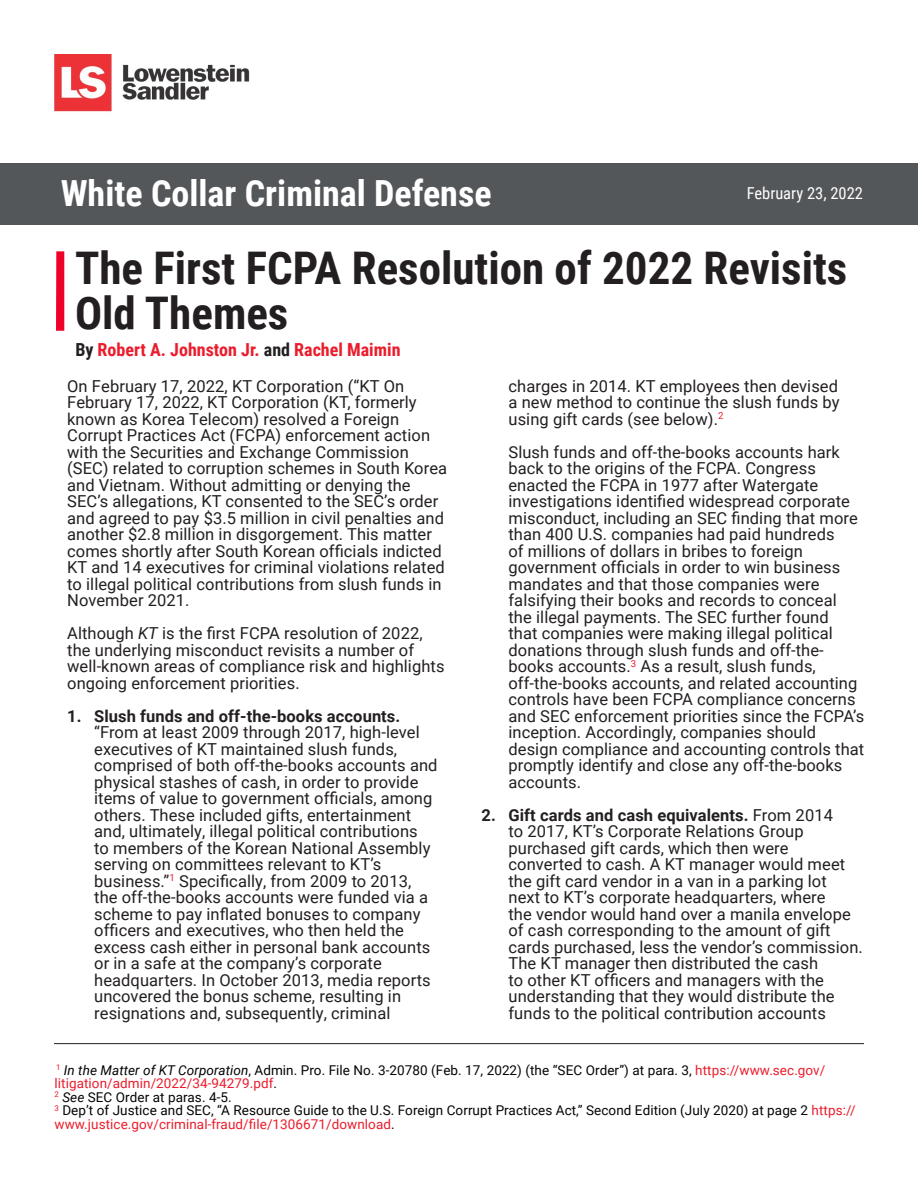
<style>
.page{position:relative;width:918px;height:1188px;background:#fff}
.page>*{position:absolute;margin:0;border:0;box-sizing:border-box;transform-origin:0 0}
.t1{font:700 45px/45px "Roboto Condensed";color:#231f20}
.t2{font:700 36px "Roboto Condensed";color:#fff}
.Body{font:700 18px "Roboto Condensed";color:#eb1c2c}
.Body-2{font:16.5px/16.5px "Roboto";letter-spacing:.005em;color:#231f20}
.t3{font:16.5px "Roboto Condensed";color:#fff}
.Body-3{font:13.5px/13.5px "Roboto";letter-spacing:.005em;color:#040503}
.s1{color:#231f20}
.s2{font-style:italic}
.s3{font-weight:700}
.s4{color:#eb1c2c}
</style>
<div class="page">
<div style="left:0;top:163px;width:918px;height:61px;background:#54575a"></div>
<img style="left:54px;top:54px;width:196px;height:58px">
<div style="left:56px;top:251px;width:8px;height:80px;background:#ef0027"></div>
<hr style="left:54px;top:1043px;width:810px;height:1px;background:#231f20">
<p class="t2" style="left:61px;top:168px;width:432px">White Collar Criminal Defense</p>
<p class="t3" style="left:747px;top:182px;width:118px">February 23, 2022</p>
<p class="t1" style="left:75px;top:243px;width:774px">The First FCPA Resolution of 2022 Revisits<br>Old Themes</p>
<p class="Body" style="left:75px;top:337px;width:327px"><span class="s1">By</span> Robert A. Johnston Jr. <span class="s1">and</span> Rachel Maimin</p>
<p class="Body-2" style="left:67px;top:377px;width:382px">On February 17, 2022, KT Corporation (“KT On February 17, 2022, KT Corporation (KT, formerly known as Korea Telecom) resolved a Foreign Corrupt Practices Act (FCPA) enforcement action with the Securities and Exchange Commission (SEC) related to corruption schemes in South Korea and Vietnam. Without admitting or denying the SEC’s allegations, KT consented to the SEC’s order and agreed to pay $3.5 million in civil penalties and another $2.8 million in disgorgement. This matter comes shortly after South Korean officials indicted KT and 14 executives for criminal violations related to illegal political contributions from slush funds in November 2021.</p>
<p class="Body-2" style="left:67px;top:625px;width:379px">Although <span class="s2">KT</span> is the first FCPA resolution of 2022, the underlying misconduct revisits a number of well-known areas of compliance risk and highlights ongoing enforcement priorities.</p>
<p class="Body-2" style="left:94px;top:707px;width:345px;text-indent:-27px"><span class="s3">1. Slush funds and off-the-books accounts. </span>“From at least 2009 through 2017, high-level executives of KT maintained slush funds, comprised of both off-the-books accounts and physical stashes of cash, in order to provide items of value to government officials, among others. These included gifts, entertainment and, ultimately, illegal political contributions<br>to members of the Korean National Assembly serving on committees relevant to KT’s business.”<sup>1</sup> Specifically, from 2009 to 2013, the off-the-books accounts were funded via a scheme to pay inflated bonuses to company officers and executives, who then held the excess cash either in personal bank accounts or in a safe at the company’s corporate headquarters. In October 2013, media reports uncovered the bonus scheme, resulting in resignations and, subsequently, criminal</p>
<p class="Body-2" style="left:508px;top:377px;width:333px;text-align:justify">charges in 2014. KT employees then devised a new method to continue the slush funds by using gift cards (see below).<sup>2</sup></p>
<p class="Body-2" style="left:508px;top:443px;width:357px">Slush funds and off-the-books accounts hark back to the origins of the FCPA. Congress enacted the FCPA in 1977 after Watergate investigations identified widespread corporate misconduct, including an SEC finding that more than 400 U.S. companies had paid hundreds<br>of millions of dollars in bribes to foreign government officials in order to win business mandates and that those companies were falsifying their books and records to conceal the illegal payments. The SEC further found<br>that companies were making illegal political donations through slush funds and off-the&shy;books accounts.<sup>3</sup> As a result, slush funds, off-the-books accounts, and related accounting controls have been FCPA compliance concerns and SEC enforcement priorities since the FCPA’s inception. Accordingly, companies should design compliance and accounting controls that promptly identify and close any off-the-books accounts.</p>
<p class="Body-2" style="left:508px;top:806px;width:356px;text-indent:-27px"><span class="s3">2. Gift cards and cash equivalents.</span> From 2014<br>to 2017, KT’s Corporate Relations Group purchased gift cards, which then were converted to cash. A KT manager would meet the gift card vendor in a van in a parking lot<br>next to KT’s corporate headquarters, where<br>the vendor would hand over a manila envelope of cash corresponding to the amount of gift cards purchased, less the vendor’s commission.<br>The KT manager then distributed the cash<br>to other KT officers and managers with the understanding that they would distribute the funds to the political contribution accounts</p>
<p class="Body-3" style="left:55px;top:1063px;width:772px"><sup>1</sup> <span class="s2">In the Matter of KT Corporation</span>, Admin. Pro. File No. 3-20780 (Feb. 17, 2022) (the “SEC Order”) at para. 3, <span class="s4">https://www.sec.gov/ litigation/admin/2022/34-94279.pdf</span>.</p>
<p class="Body-3" style="left:55px;top:1090px;width:179px"><sup>2</sup> <span class="s2">See</span> SEC Order at paras. 4-5.</p>
<p class="Body-3" style="left:55px;top:1103px;width:803px"><sup>3</sup> Dep’t of Justice and SEC, “A Resource Guide to the U.S. Foreign Corrupt Practices Act,” Second Edition (July 2020) at page 2 <span class="s4">https:// www.justice.gov/criminal-fraud/file/1306671/download</span>.</p>
</div>
